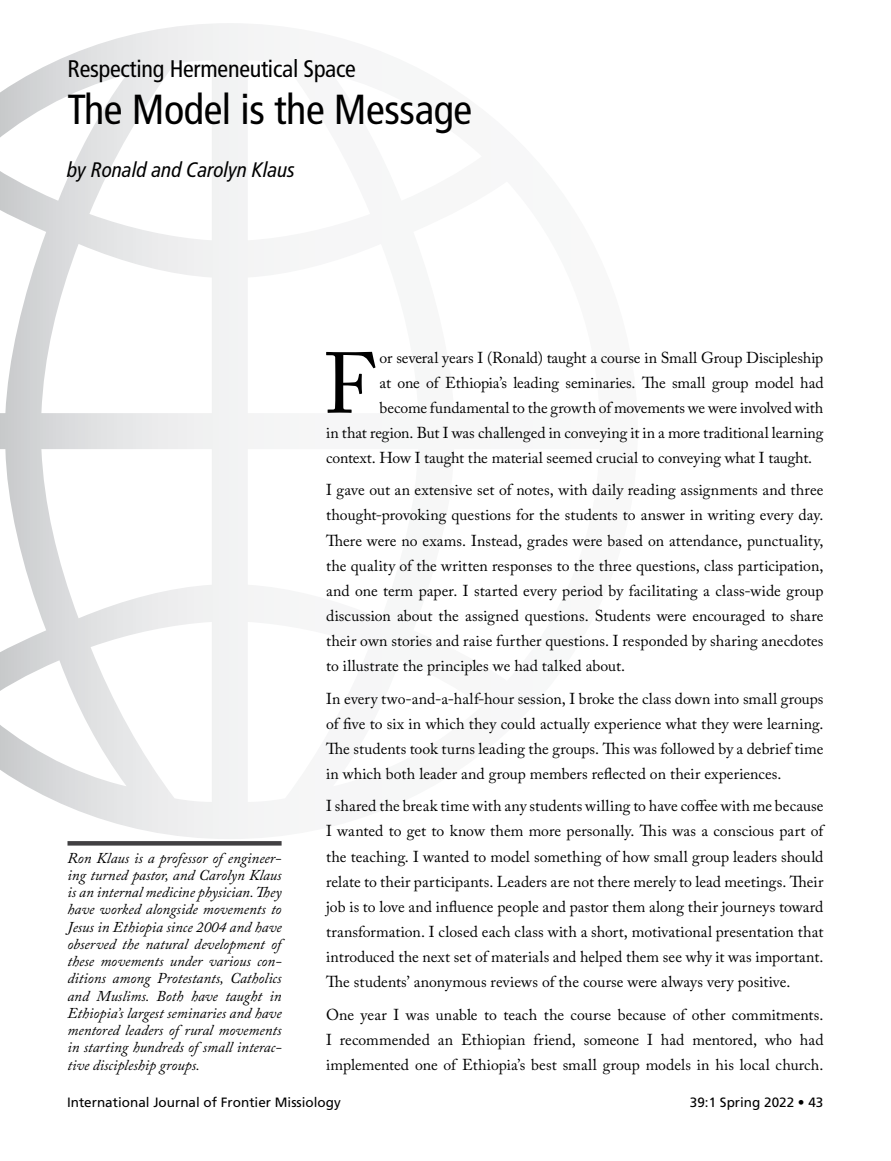
<style>
.page{position:relative;width:891px;height:1161px;background:#fff}
.page>*{position:absolute;margin:0;border:0;box-sizing:border-box;transform-origin:0 0}
.t1{font:85.35px "Adobe Caslon Pro";color:#000}
.t2{font:condensed 42px "Frutiger LT Std";letter-spacing:-.01em;color:#000}
.t3{font:condensed 24px "Frutiger LT Std";letter-spacing:-.01em;color:#000}
.t4{font:italic condensed 21px "Frutiger LT Std";color:#000}
.t5{font:15.75px/25px "Adobe Caslon Pro";letter-spacing:-.005em;color:#000;text-align:justify}
.t6{font:italic 15px/17.2px "Adobe Caslon Pro";color:#000;text-align:justify}
.t7{font:13.5px "Frutiger LT Std";color:#000}
</style>
<div class="page">
<svg style="left:0;top:23px;width:274px;height:816px"></svg>
<div style="left:68px;top:841px;width:214px;height:5px;background:#414042"></div>
<h3 class="t3" style="left:68px;top:55px;width:290px">Respecting Hermeneutical Space</h3>
<h2 class="t2" style="left:68px;top:85px;width:406px">The Model is the Message</h2>
<h3 class="t4" style="left:68px;top:157px;width:229px">by Ronald and Carolyn Klaus</h3>
<p class="t6" style="left:68px;top:849px;width:216px">Ron Klaus is a professor of engineer&shy;ing turned pastor, and Carolyn Klaus is an internal medicine physician. They have worked alongside movements to Jesus in Ethiopia since 2004 and have observed the natural development of these movements under various con&shy;ditions among Protestants, Catholics and Muslims. Both have taught in Ethiopia’s largest seminaries and have mentored leaders of rural movements in starting hundreds of small interac&shy;tive discipleship groups.</p>
<h1 class="t1" style="left:323px;top:333px;width:53px">F</h1>
<p class="t5" style="left:380px;top:345px;width:445px">or several years I (Ronald) taught a course in Small Group Discipleship</p>
<p class="t5" style="left:380px;top:370px;width:445px">at one of Ethiopia’s leading seminaries. The small group model had</p>
<p class="t5" style="left:380px;top:395px;width:445px">become fundamental to the growth of movements we were involved with</p>
<p class="t5" style="left:326px;top:420px;width:499px">in that region. But I was challenged in conveying it in a more traditional learning</p>
<p class="t5" style="left:326px;top:445px;width:488px">context. How I taught the material seemed crucial to conveying what I taught.</p>
<p class="t5" style="left:326px;top:477px;width:499px">I gave out an extensive set of notes, with daily reading assignments and three thought-provoking questions for the students to answer in writing every day.<br>There were no exams. Instead, grades were based on attendance, punctuality, the quality of the written responses to the three questions, class participation, and one term paper. I started every period by facilitating a class-wide group discussion about the assigned questions. Students were encouraged to share their own stories and raise further questions. I responded by sharing anecdotes to illustrate the principles we had talked about.</p>
<p class="t5" style="left:326px;top:686px;width:499px">In every two-and-a-half-hour session, I broke the class down into small groups of five to six in which they could actually experience what they were learning.<br>The students took turns leading the groups. This was followed by a debrief time in which both leader and group members reflected on their experiences.</p>
<p class="t5" style="left:326px;top:793px;width:499px">I shared the break time with any students willing to have coffee with me because I wanted to get to know them more personally. This was a conscious part of the teaching. I wanted to model something of how small group leaders should relate to their participants. Leaders are not there merely to lead meetings. Their job is to love and influence people and pastor them along their journeys toward transformation. I closed each class with a short, motivational presentation that introduced the next set of materials and helped them see why it was important.<br>The students’ anonymous reviews of the course were always very positive.</p>
<p class="t5" style="left:326px;top:1002px;width:499px">One year I was unable to teach the course because of other commitments.<br>I recommended an Ethiopian friend, someone I had mentored, who had implemented one of Ethiopia’s best small group models in his local church.</p>
<p class="t7" style="left:67px;top:1094px;width:275px">International Journal of Frontier Missiology</p>
<p class="t7" style="left:690px;top:1094px;width:135px">39:1 Spring 2022 • 43</p>
</div>
